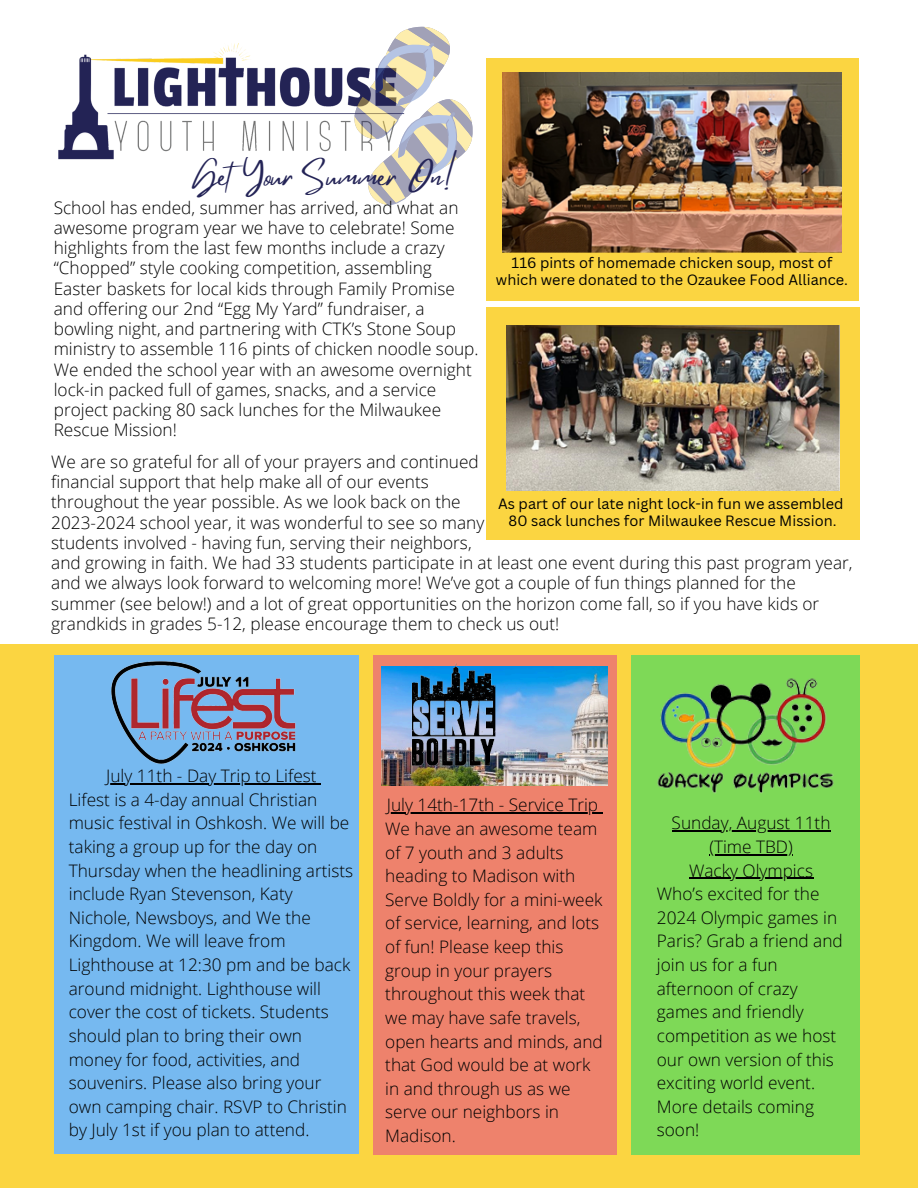
<style>
.page{position:relative;width:918px;height:1188px;background:#fff}
.page>*{position:absolute;margin:0;border:0;box-sizing:border-box;transform-origin:0 0}
.t1{font:30px "Mistrully";color:#242457}
.t2{font:300 17.25px/23.7px "Open Sans";color:#000}
.t3{font:14.55px/16.8px "Canva Sans";color:#000;text-align:center}
</style>
<div class="page">
<img style="left:58px;top:43px;width:286px;height:117px">
<div style="left:486px;top:58px;width:373px;height:243px;background:#fbd541"></div>
<img style="left:503px;top:72px;width:339px;height:181px">
<svg style="left:344px;top:26px;width:129px;height:180px"></svg>
<div style="left:487px;top:307px;width:373px;height:232px;background:#fbd541"></div>
<img style="left:506px;top:325px;width:333px;height:165px">
<div style="left:0;top:644px;width:918px;height:544px;background:#fbd541"></div>
<div style="left:631px;top:655px;width:229px;height:500px;background:#7ed957"></div>
<img style="left:657px;top:678px;width:177px;height:116px">
<div style="left:373px;top:655px;width:243px;height:500px;background:#ee826c"></div>
<div style="left:54px;top:655px;width:305px;height:499px;background:#76b9f0"></div>
<hr style="left:106px;top:783px;width:211px;height:1px;background:#000">
<img style="left:381px;top:667px;width:227px;height:119px">
<img style="left:406px;top:663px;width:96px;height:108px">
<hr style="left:672px;top:830px;width:159px;height:2px;background:#000">
<hr style="left:709px;top:854px;width:84px;height:1px;background:#000">
<hr style="left:689px;top:878px;width:124px;height:1px;background:#000">
<hr style="left:387px;top:812px;width:211px;height:2px;background:#000">
<img style="left:111px;top:661px;width:185px;height:103px">
<div style="left:251px;top:670px;width:25px;height:19px;background:#76b9f0"></div>
<p class="t1" style="left:192px;top:152px;width:268px">GetYour Summer On!</p>
<p class="t2" style="left:54px;top:197px;width:426px;line-height:20.2px">School has ended, summer has arrived, and what an awesome program year we have to celebrate! Some highlights from the last few months include a crazy “Chopped” style cooking competition, assembling Easter baskets for local kids through Family Promise and offering our 2nd “Egg My Yard” fundraiser, a bowling night, and partnering with CTK’s Stone Soup ministry to assemble 116 pints of chicken noodle soup.<br>We ended the school year with an awesome overnight lock-in packed full of games, snacks, and a service project packing 80 sack lunches for the Milwaukee Rescue Mission!</p>
<h2 class="t2" style="left:51px;top:451px;width:803px;line-height:20.2px">We are so grateful for all of your prayers and continued<br>financial support that help make all of our events<br>throughout the year possible. As we look back on the<br>2023-2024 school year, it was wonderful to see so many<br>students involved - having fun, serving their neighbors,<br>and growing in faith. We had 33 students participate in at least one event during this past program year, and we always look forward to welcoming more! We’ve got a couple of fun things planned for the summer (see below!) and a lot of great opportunities on the horizon come fall, so if you have kids or</h2>
<p class="t2" style="left:51px;top:611px;width:510px">grandkids in grades 5-12, please encourage them to check us out!</p>
<p class="t3" style="left:496px;top:254px;width:354px">116 pints of homemade chicken soup, most of which were donated to the Ozaukee Food Alliance.</p>
<p class="t3" style="left:498px;top:495px;width:347px">As part of our late night lock-in fun we assembled</p>
<h2 class="t3" style="left:509px;top:512px;width:329px">80 sack lunches for Milwaukee Rescue Mission.</h2>
<p class="t2" style="left:69px;top:764px;width:286px;text-indent:37px">July 11th - Day Trip to Lifest<br>Lifest is a 4-day annual Christian music festival in Oshkosh. We will be taking a group up for the day on<br>Thursday when the headlining artists include Ryan Stevenson, Katy<br>Nichole, Newsboys, and We the<br>Kingdom. We will leave from<br>Lighthouse at 12:30 pm and be back around midnight. Lighthouse will cover the cost of tickets. Students should plan to bring their own money for food, activities, and souvenirs. Please also bring your own camping chair. RSVP to Christin by July 1st if you plan to attend.</p>
<p class="t2" style="left:385px;top:793px;width:219px">July 14th-17th - Service Trip<br>We have an awesome team of 7 youth and 3 adults heading to Madison with<br>Serve Boldly for a mini-week of service, learning, and lots of fun! Please keep this group in your prayers throughout this week that we may have safe travels, open hearts and minds, and that God would be at work in and through us as we serve our neighbors in<br>Madison.</p>
<p class="t2" style="left:672px;top:811px;width:160px">Sunday, August 11th</p>
<p class="t2" style="left:709px;top:834px;width:85px">(Time TBD)</p>
<h2 class="t2" style="left:657px;top:858px;width:188px;text-indent:32px">Wacky Olympics<br>Who’s excited for the<br>2024 Olympic games in<br>Paris? Grab a friend and join us for a fun afternoon of crazy games and friendly competition as we host our own version of this exciting world event.<br>More details coming soon!</h2>
</div>
